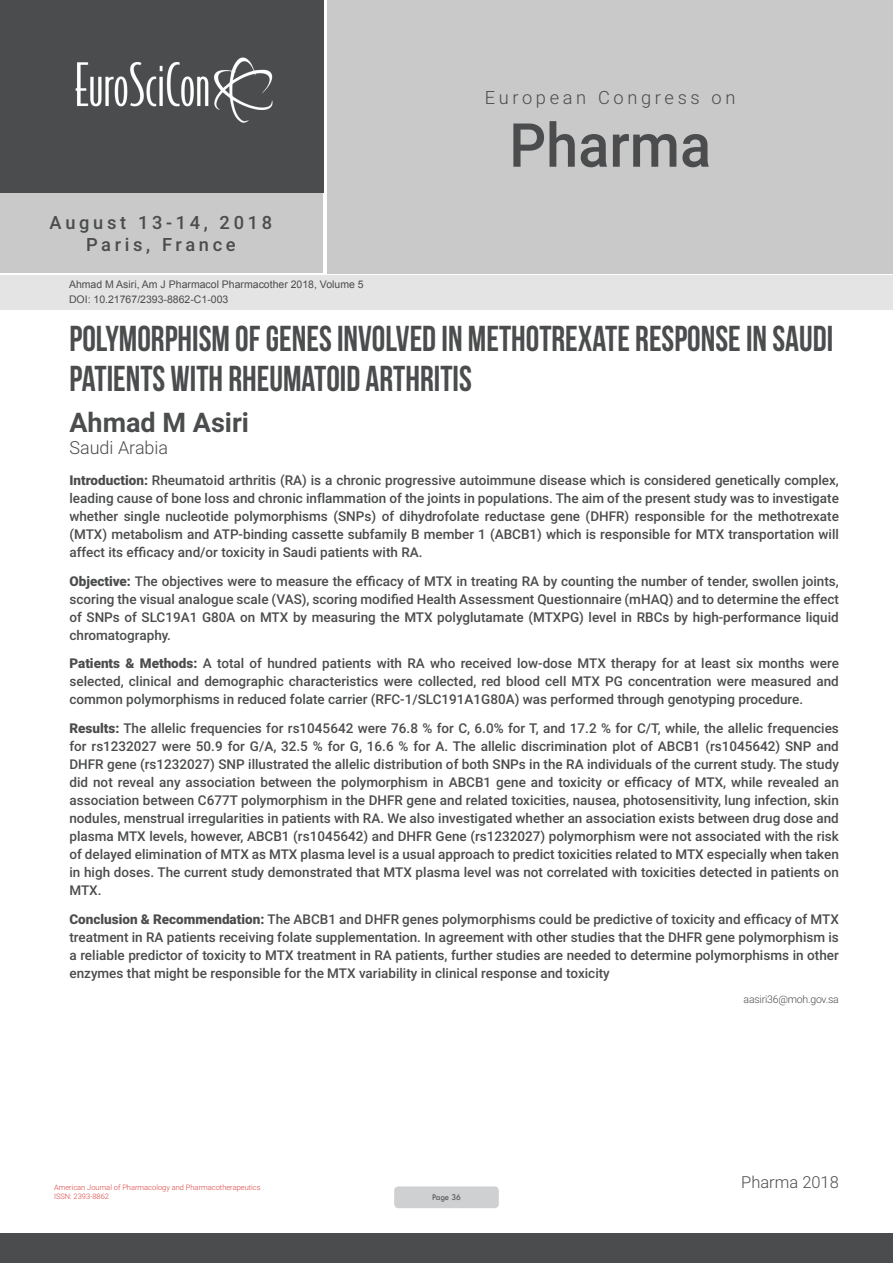
<style>
.page{position:relative;width:893px;height:1263px;background:#fff}
.page>*{position:absolute;margin:0;border:0;box-sizing:border-box;transform-origin:0 0}
.t1{font:500 60.75px "Roboto";color:#4b4c4d;scale:.95 1}
.t2{font:36px/39.6px "Bebas Neue";color:#4b4c4d;scale:.95 1}
.t3{font:700 27px "Roboto";color:#4b4c4d}
.t4{font:500 18.3px/21.9px "Roboto";letter-spacing:.2em;color:#4b4c4d;text-align:center}
.t5{font:300 18.3px "Roboto";letter-spacing:.2em;color:#4b4c4d}
.t6{font:300 18px "Roboto";color:#4b4c4d}
.t7{font:300 16.5px "Roboto";color:#4b4c4d}
.Abstract{font:500 13.5px/18px "Roboto";color:#4b4c4d;text-align:justify}
.t8{font:10.5px "Arial";color:#4b4c4d}
.Biography{font:300 10.5px "Roboto";letter-spacing:-.02em;color:#4b4c4d}
.t9{font:9px "Tw Cen";letter-spacing:-.02em;color:#4b4c4d;scale:.95 1}
.t10{font:300 7.5px/9px "Roboto";color:#da4340}
.s1{font-weight:900}
</style>
<div class="page">
<div style="left:0;top:0;width:323px;height:193px;background:#4b4c4d"></div>
<div style="left:0;top:193px;width:322px;height:80px;background:#c9c9c9"></div>
<div style="left:327px;top:0;width:566px;height:273px;background:#c9c9c9"></div>
<img style="left:75px;top:57px;width:198px;height:66px">
<div style="left:0;top:1233px;width:893px;height:30px;background:#4b4c4d"></div>
<div style="left:1px;top:275px;width:892px;height:35px;background:#e4e4e4"></div>
<div style="left:394px;top:1186px;width:105px;height:22px;background:#cfd0d2;border-radius:4px"></div>
<h3 class="t4" style="left:50px;top:211px;width:224px">August 13-14, 2018<br>Paris, France</h3>
<p class="t8" style="left:69px;top:278px;width:296px">Ahmad M Asiri, Am J Pharmacol Pharmacother 2018, Volume 5</p>
<p class="t8" style="left:69px;top:292px;width:161px">DOI: 10.21767/2393-8862-C1-003</p>
<h3 class="t5" style="left:485px;top:85px;width:252px">European Congress on</h3>
<h1 class="t1" style="left:509px;top:103px;width:214px">Pharma</h1>
<p class="t2" style="left:69px;top:318px;width:805px">POLYMORPHISM OF GENES INVOLVED IN METHOTREXATE RESPONSE IN SAUDI<br>PATIENTS WITH RHEUMATOID ARTHRITIS</p>
<p class="t3" style="left:69px;top:404px;width:181px">Ahmad M Asiri</p>
<p class="t6" style="left:69px;top:435px;width:100px">Saudi Arabia</p>
<p class="Abstract" style="left:69px;top:471px;width:771px"><span class="s1">Introduction:</span> Rheumatoid arthritis (RA) is a chronic progressive autoimmune disease which is considered genetically complex, leading cause of bone loss and chronic inflammation of the joints in populations. The aim of the present study was to investigate whether single nucleotide polymorphisms (SNPs) of dihydrofolate reductase gene (DHFR) responsible for the methotrexate (MTX) metabolism and ATP-binding cassette subfamily B member 1 (ABCB1) which is responsible for MTX transportation will affect its efficacy and/or toxicity in Saudi patients with RA.</p>
<p class="Abstract" style="left:69px;top:571px;width:771px"><span class="s1">Objective:</span> The objectives were to measure the efficacy of MTX in treating RA by counting the number of tender, swollen joints, scoring the visual analogue scale (VAS), scoring modified Health Assessment Questionnaire (mHAQ) and to determine the effect of SNPs of SLC19A1 G80A on MTX by measuring the MTX polyglutamate (MTXPG) level in RBCs by high-performance liquid chromatography.</p>
<p class="Abstract" style="left:69px;top:654px;width:771px"><span class="s1">Patients &amp; Methods:</span> A total of hundred patients with RA who received low-dose MTX therapy for at least six months were selected, clinical and demographic characteristics were collected, red blood cell MTX PG concentration were measured and common polymorphisms in reduced folate carrier (RFC-1/SLC191A1G80A) was performed through genotyping procedure.</p>
<p class="Abstract" style="left:69px;top:719px;width:771px"><span class="s1">Results:</span> The allelic frequencies for rs1045642 were 76.8 % for C, 6.0% for T, and 17.2 % for C/T, while, the allelic frequencies for rs1232027 were 50.9 for G/A, 32.5 % for G, 16.6 % for A. The allelic discrimination plot of ABCB1 (rs1045642) SNP and DHFR gene (rs1232027) SNP illustrated the allelic distribution of both SNPs in the RA individuals of the current study. The study did not reveal any association between the polymorphism in ABCB1 gene and toxicity or efficacy of MTX, while revealed an association between C677T polymorphism in the DHFR gene and related toxicities, nausea, photosensitivity, lung infection, skin nodules, menstrual irregularities in patients with RA. We also investigated whether an association exists between drug dose and plasma MTX levels, however, ABCB1 (rs1045642) and DHFR Gene (rs1232027) polymorphism were not associated with the risk of delayed elimination of MTX as MTX plasma level is a usual approach to predict toxicities related to MTX especially when taken in high doses. The current study demonstrated that MTX plasma level was not correlated with toxicities detected in patients on MTX.</p>
<p class="Abstract" style="left:69px;top:909px;width:771px"><span class="s1">Conclusion &amp; Recommendation:</span> The ABCB1 and DHFR genes polymorphisms could be predictive of toxicity and efficacy of MTX treatment in RA patients receiving folate supplementation. In agreement with other studies that the DHFR gene polymorphism is a reliable predictor of toxicity to MTX treatment in RA patients, further studies are needed to determine polymorphisms in other enzymes that might be responsible for the MTX variability in clinical response and toxicity</p>
<p class="Biography" style="left:744px;top:992px;width:97px">aasiri36@moh.gov.sa</p>
<p class="t10" style="left:54px;top:1183px;width:208px">American Journal of Pharmacology and Pharmacotherapeutics<br>ISSN: 2393-8862</p>
<p class="t9" style="left:432px;top:1192px;width:32px">Page 36</p>
<p class="t7" style="left:741px;top:1170px;width:99px">Pharma 2018</p>
</div>
